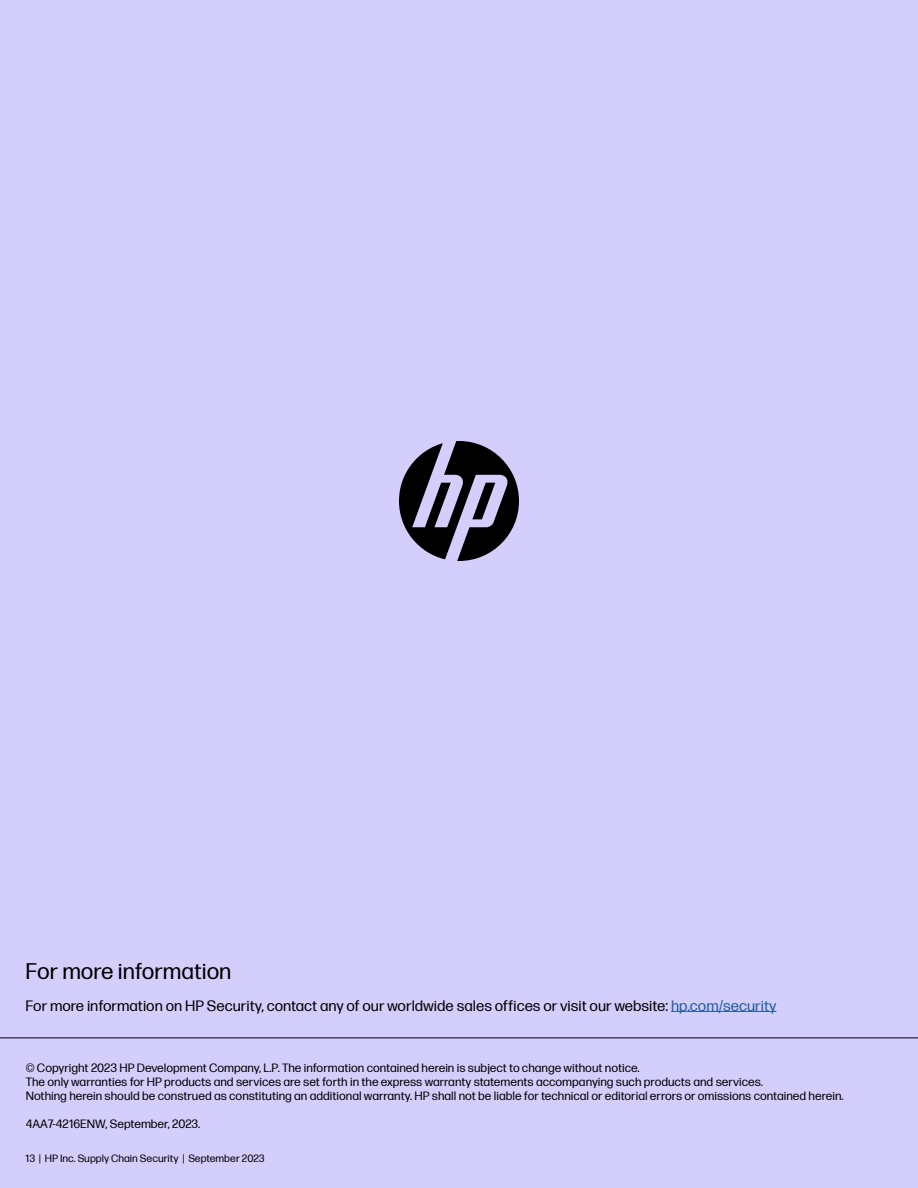
<style>
.page{position:relative;width:918px;height:1188px;background:#d3cefc}
.page>*{position:absolute;margin:0;border:0;box-sizing:border-box;transform-origin:0 0}
.t1{font:22.5px "Forma DJR Micro";color:#000}
.t2{font:15px "Forma DJR Micro";color:#000}
.t3{font:12px/14.4px "Forma DJR Micro";color:#000}
.t4{font:10.5px "Forma DJR Micro";color:#000}
.s1{color:#215e9e}
</style>
<div class="page">
<hr style="left:671px;top:1011px;width:105px;height:1px;background:#215e9e">
<hr style="left:0;top:1038px;width:918px;height:1px;background:#000">
<svg style="left:399px;top:441px;width:120px;height:120px"></svg>
<h1 class="t1" style="left:26px;top:955px;width:208px">For more information</h1>
<p class="t2" style="left:26px;top:995px;width:753px">For more information on HP Security, contact any of our worldwide sales offices or visit our website: <span class="s1">hp.com/security</span></p>
<p class="t3" style="left:26px;top:1059px;width:819px">© Copyright 2023 HP Development Company, L.P. The information contained herein is subject to change without notice.<br>The only warranties for HP products and services are set forth in the express warranty statements accompanying such products and services.<br>Nothing herein should be construed as constituting an additional warranty. HP shall not be liable for technical or editorial errors or omissions contained herein.</p>
<p class="t3" style="left:26px;top:1116px;width:176px">4AA7-4216ENW, September, 2023.</p>
<p class="t4" style="left:26px;top:1151px;width:241px">13 | HP Inc. Supply Chain Security | September 2023</p>
</div>
